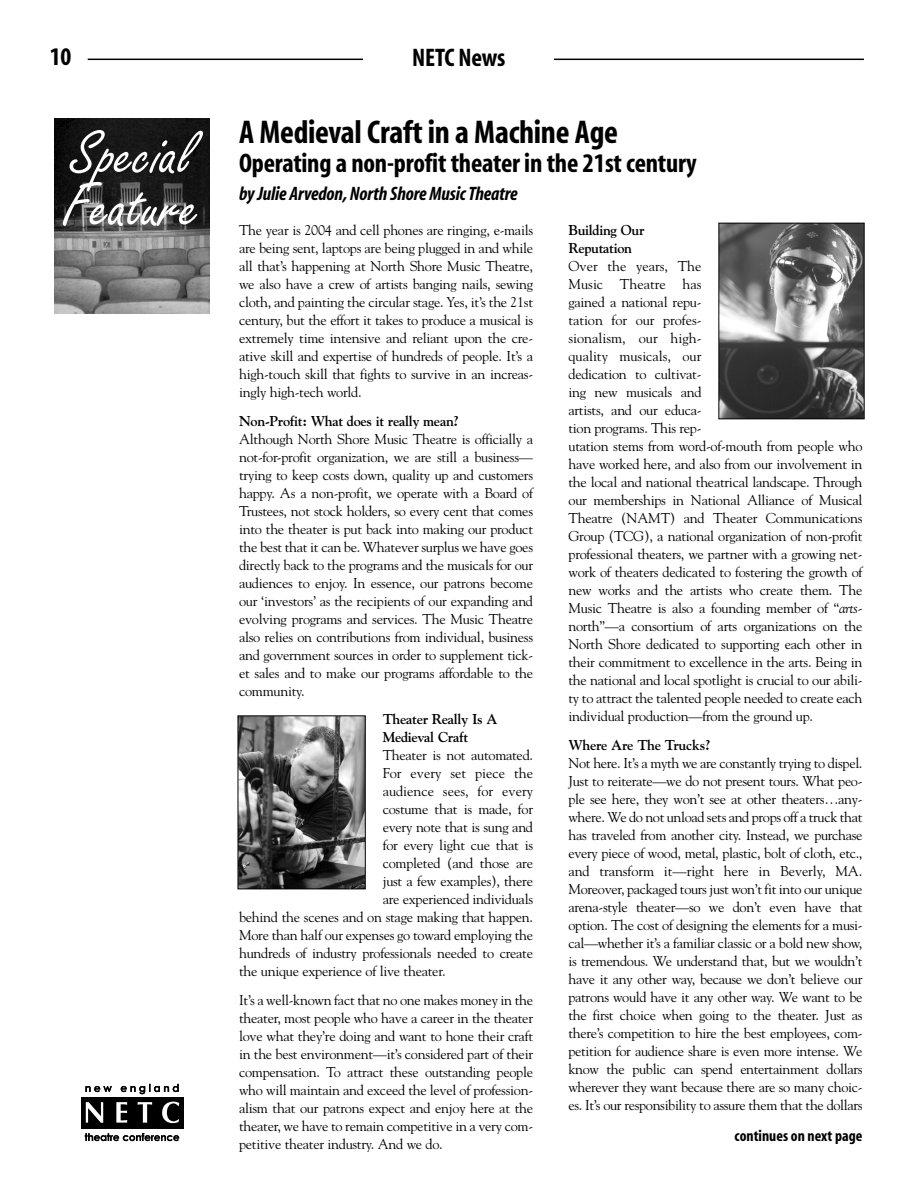
<style>
.page{position:relative;width:918px;height:1188px;background:#fff}
.page>*{position:absolute;margin:0;border:0;box-sizing:border-box;transform-origin:0 0}
.t1{font:63.15px/52.5px "Freestyle Script";color:#fff}
.t2{font:700 condensed 33px "Myriad";letter-spacing:-.01em;color:#000}
.t3{font:700 condensed 27px "Myriad";letter-spacing:-.01em;color:#000}
.t4{font:700 condensed 25.5px "Myriad";letter-spacing:-.01em;color:#000}
.t5{font:italic 700 condensed 19.5px "Myriad";letter-spacing:-.01em;color:#000}
.t6{font:700 condensed 15.75px "Myriad";color:#000}
.t7{font:14.25px/18px "Goudy";letter-spacing:-.02em;color:#000;text-align:justify}
.t8{font:700 14.25px/18px "Goudy";letter-spacing:-.02em;color:#000}
.t9{font:14.25px "Goudy";color:#000}
.s1{font-style:italic}
</style>
<div class="page">
<hr style="left:88px;top:59px;width:776px;height:1px;background:#000">
<div style="left:363px;top:41px;width:191px;height:51px;background:#fff"></div>
<div style="left:81px;top:1097px;width:102px;height:32px;background:#000"></div>
<svg style="left:85px;top:1084px;width:94px;height:10px"></svg>
<svg style="left:85px;top:1133px;width:94px;height:8px"></svg>
<svg style="left:86px;top:1102px;width:93px;height:21px"></svg>
<img style="left:54px;top:119px;width:155px;height:195px">
<img style="left:720px;top:225px;width:143px;height:192px">
<div style="left:718px;top:223px;width:147px;height:196px;border:1px solid #000"></div>
<img style="left:240px;top:717px;width:124px;height:170px">
<div style="left:238px;top:715px;width:128px;height:174px;border:1px solid #000"></div>
<h3 class="t4" style="left:50px;top:46px;width:23px">10</h3>
<h3 class="t4" style="left:412px;top:48px;width:95px">NETC News</h3>
<h1 class="t1" style="left:63px;top:136px;width:135px">Special<br>Feature</h1>
<h2 class="t2" style="left:239px;top:120px;width:380px">A Medieval Craft in a Machine Age</h2>
<h3 class="t3" style="left:239px;top:152px;width:459px">Operating a non-profit theater in the 21st century</h3>
<h3 class="t5" style="left:239px;top:186px;width:280px">by Julie Arvedon, North Shore Music Theatre</h3>
<p class="t7" style="left:239px;top:222px;width:296px">The year is 2004 and cell phones are ringing, e-mails are being sent, laptops are being plugged in and while all that’s happening at North Shore Music Theatre, we also have a crew of artists banging nails, sewing cloth, and painting the circular stage. Yes, it’s the 21st century, but the effort it takes to produce a musical is extremely time intensive and reliant upon the cre&shy;ative skill and expertise of hundreds of people. It’s a high-touch skill that fights to survive in an increas&shy;ingly high-tech world.</p>
<p class="t8" style="left:239px;top:413px;width:222px">Non-Profit: What does it really mean?</p>
<p class="t7" style="left:239px;top:431px;width:296px">Although North Shore Music Theatre is officially a not-for-profit organization, we are still a business— trying to keep costs down, quality up and customers happy. As a non-profit, we operate with a Board of Trustees, not stock holders, so every cent that comes into the theater is put back into making our product the best that it can be. Whatever surplus we have goes directly back to the programs and the musicals for our audiences to enjoy. In essence, our patrons become our ‘investors’ as the recipients of our expanding and evolving programs and services. The Music Theatre also relies on contributions from individual, business and government sources in order to supplement tick&shy;et sales and to make our programs affordable to the community.</p>
<p class="t8" style="left:383px;top:712px;width:116px">Theater Really Is A<br>Medieval Craft</p>
<p class="t7" style="left:383px;top:748px;width:152px">Theater is not automated.</p>
<p class="t9" style="left:383px;top:768px;width:152px">For every set piece the</p>
<p class="t9" style="left:383px;top:786px;width:152px">audience sees, for every</p>
<p class="t7" style="left:383px;top:802px;width:152px">costume that is made, for</p>
<p class="t7" style="left:383px;top:820px;width:152px">every note that is sung and</p>
<p class="t7" style="left:383px;top:838px;width:152px">for every light cue that is</p>
<p class="t7" style="left:383px;top:856px;width:152px">completed (and those are</p>
<p class="t7" style="left:383px;top:874px;width:152px">just a few examples), there</p>
<p class="t7" style="left:383px;top:892px;width:152px">are experienced individuals</p>
<p class="t7" style="left:239px;top:910px;width:296px">behind the scenes and on stage making that happen.</p>
<p class="t7" style="left:239px;top:928px;width:295px">More than half our expenses go toward employing the</p>
<p class="t7" style="left:239px;top:946px;width:296px">hundreds of industry professionals needed to create</p>
<p class="t7" style="left:239px;top:964px;width:208px">the unique experience of live theater.</p>
<p class="t7" style="left:239px;top:992px;width:296px">It’s a well-known fact that no one makes money in the theater, most people who have a career in the theater love what they’re doing and want to hone their craft in the best environment—it’s considered part of their compensation. To attract these outstanding people who will maintain and exceed the level of profession&shy;alism that our patrons expect and enjoy here at the theater, we have to remain competitive in a very com&shy;petitive theater industry. And we do.</p>
<p class="t8" style="left:569px;top:222px;width:78px">Building Our<br>Reputation</p>
<p class="t7" style="left:569px;top:258px;width:296px;text-align:left">Over the years, The<br>Music Theatre has<br>gained a national repu-<br>tation for our profes-<br>sionalism, our high-<br>quality musicals, our<br>dedication to cultivat-<br>ing new musicals and<br>artists, and our educa-<br>tion programs. This rep-<br>utation stems from word-of-mouth from people who have worked here, and also from our involvement in the local and national theatrical landscape. Through our memberships in National Alliance of Musical Theatre (NAMT) and Theater Communications Group (TCG), a national organization of non-profit professional theaters, we partner with a growing net&shy;work of theaters dedicated to fostering the growth of new works and the artists who create them. The Music Theatre is also a founding member of “<span class="s1">arts&shy;</span>north”—a consortium of arts organizations on the North Shore dedicated to supporting each other in their commitment to excellence in the arts. Being in the national and local spotlight is crucial to our abili&shy;ty to attract the talented people needed to create each individual production—from the ground up.</p>
<p class="t8" style="left:569px;top:737px;width:144px">Where Are The Trucks?</p>
<p class="t7" style="left:569px;top:755px;width:296px">Not here. It’s a myth we are constantly trying to dispel.<br>Just to reiterate—we do not present tours. What peo&shy;ple see here, they won’t see at other theaters…any&shy;where. We do not unload sets and props off a truck that has traveled from another city. Instead, we purchase every piece of wood, metal, plastic, bolt of cloth, etc., and transform it—right here in Beverly, MA.<br>Moreover, packaged tours just won’t fit into our unique arena-style theater—so we don’t even have that option. The cost of designing the elements for a musi&shy;cal—whether it’s a familiar classic or a bold new show, is tremendous. We understand that, but we wouldn’t have it any other way, because we don’t believe our patrons would have it any other way. We want to be the first choice when going to the theater. Just as there’s competition to hire the best employees, com&shy;petition for audience share is even more intense. We know the public can spend entertainment dollars wherever they want because there are so many choic&shy;es. It’s our responsibility to assure them that the dollars</p>
<p class="t6" style="left:735px;top:1130px;width:129px">continues on next page</p>
</div>
